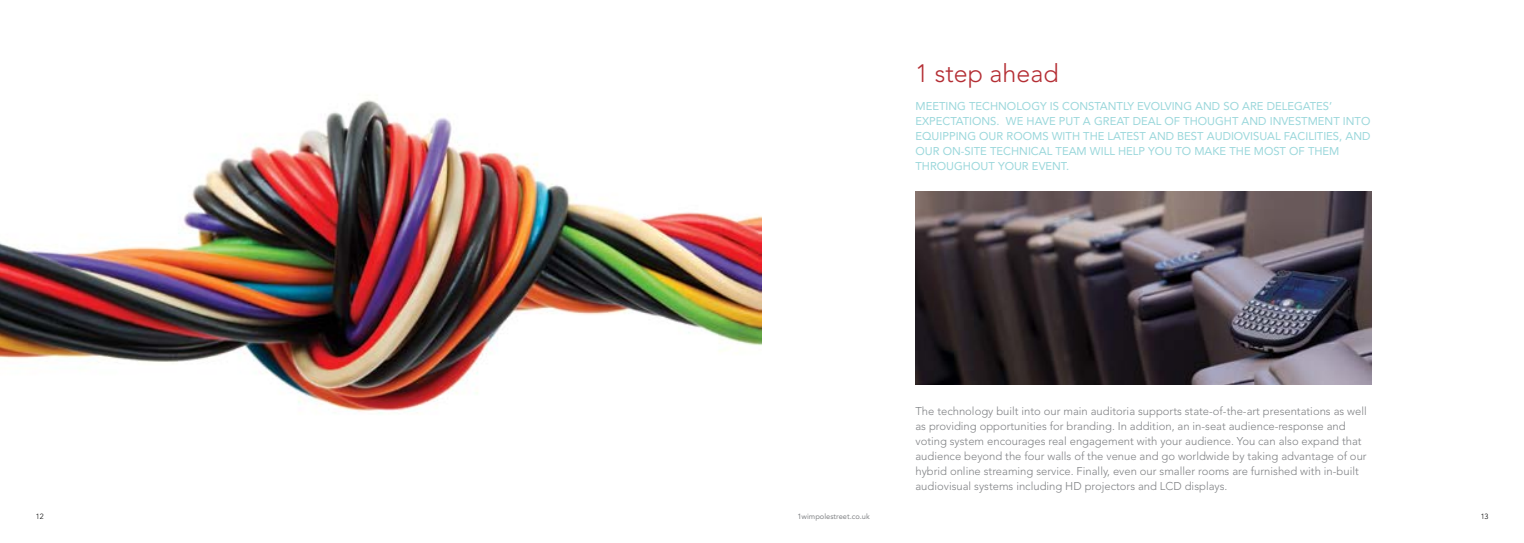
<style>
.page{position:relative;width:1524px;height:543px;background:#fff}
.page>*{position:absolute;margin:0;border:0;box-sizing:border-box;transform-origin:0 0}
.t1{font:300 25px "Avenir LT Std";color:#b42e34}
.t2{font:300 11.25px/15px "Avenir LT Std";color:#808285}
.t3{font:11.25px/15px "Avenir LT Std";color:#9ad7db}
.t4{font:7.5px "Avenir LT Std";color:#808285}
.t5{font:300 7.5px "Avenir LT Std";color:#000}
</style>
<div class="page">
<img style="left:915px;top:191px;width:456px;height:193px">
<img style="left:0;top:100px;width:762px;height:314px">
<h1 class="t1" style="left:915px;top:59px;width:145px">1 step ahead</h1>
<p class="t3" style="left:915px;top:98px;width:456px">M EETING TECHNOLOGY IS CONSTANTLY EVOLVING AND SO ARE DELEGATES’ EXPECTATIONS. WE HAVE PUT A GREAT DEAL OF THOUGHT AND INVESTMENT INTO EQUIPPING OUR ROOMS WITH THE LATEST AND BEST AUDIOVISUAL FACILITIES, AND OUR ON-SITE TECHNICAL TEAM WILL HELP YOU TO MAKE THE MOST OF THEM THROUGHOUT YOUR EVENT.</p>
<p class="t2" style="left:915px;top:403px;width:453px">The technology built into our main auditoria supports state-of-the-art presentations as well as providing opportunities for branding. In addition, an in-seat audience-response and voting system encourages real engagement with your audience. You can also expand that audience beyond the four walls of the venue and go worldwide by taking advantage of our hybrid online streaming service. Finally, even our smaller rooms are furnished with in-built audiovisual systems including H D projectors and LCD displays.</p>
<p class="t5" style="left:36px;top:511px;width:9px">12</p>
<p class="t4" style="left:797px;top:511px;width:74px">1WIMPOLESTREET.CO.UK</p>
<p class="t5" style="left:1480px;top:511px;width:9px">13</p>
</div>
